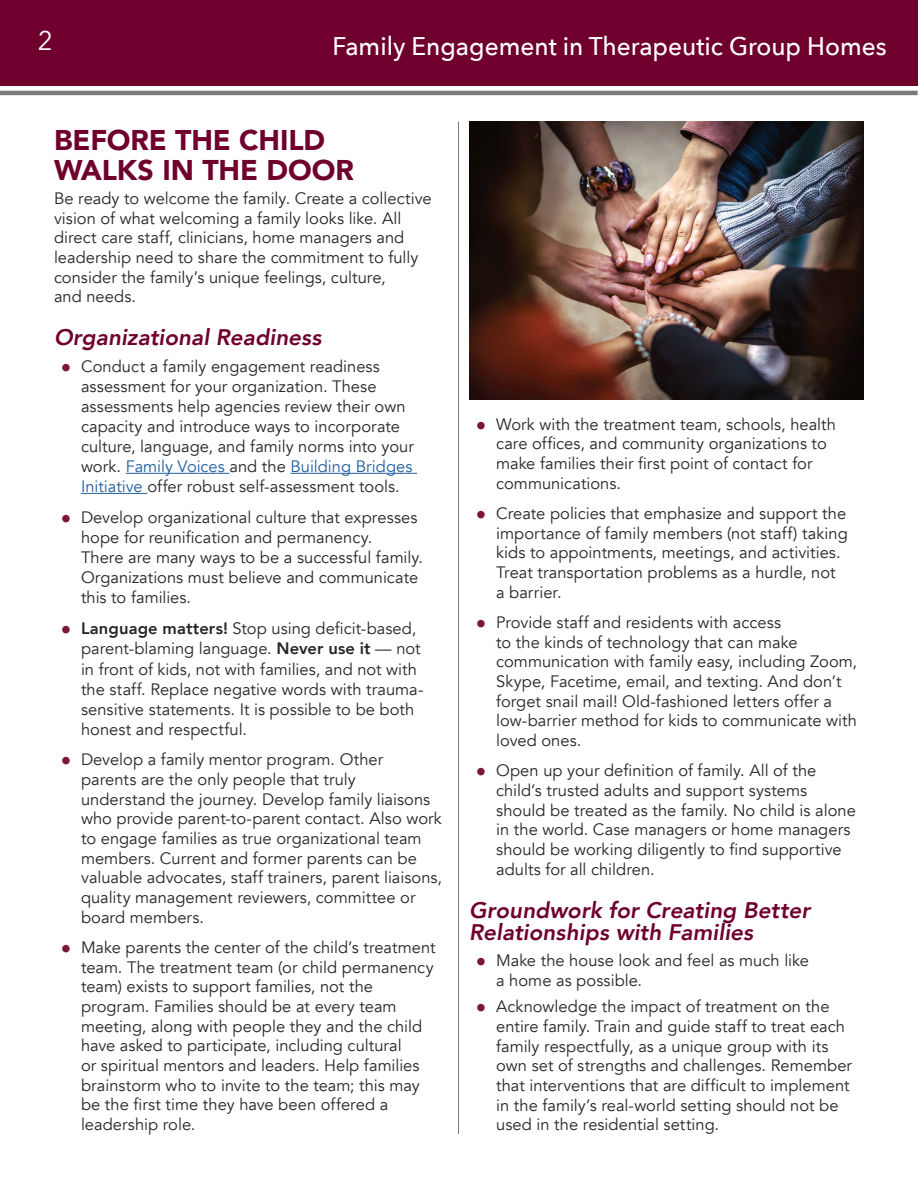
<style>
.page{position:relative;width:918px;height:1188px;background:#fff}
.page>*{position:absolute;margin:0;border:0;box-sizing:border-box;transform-origin:0 0}
.t1{font:900 28.5px/30px "Avenir";letter-spacing:-.005em;color:#6f002d}
.t2{font:27px "Avenir Next";color:#fff;scale:.96 1}
.t3{font:500 25.5px "Avenir Next";color:#fff;scale:.96 1}
.t4{font:italic 800 22.5px/22.5px "Avenir";color:#6f002d}
.t5{font:16.5px/19.6px "Avenir";color:#282526}
.s1{font-size:21px;color:#7b153a}
.s2{color:#235f9f}
.s3{font-weight:800;font-size:21px;color:#7b153a}
.s4{font-weight:800}
</style>
<div class="page">
<hr style="left:458px;top:122px;width:1px;height:1012px;background:#787b7c">
<hr style="left:0;top:91px;width:918px;height:4px;background:#787b7c">
<hr style="left:126px;top:473px;width:103px;height:1px;background:#235f9f">
<hr style="left:291px;top:473px;width:126px;height:1px;background:#235f9f">
<hr style="left:81px;top:493px;width:66px;height:1px;background:#235f9f">
<div style="left:0;top:0;width:917px;height:86px;background:#6f002d"></div>
<img style="left:469px;top:122px;width:395px;height:278px">
<p class="t2" style="left:38px;top:18px;width:17px">2</p>
<p class="t3" style="left:333px;top:24px;width:579px">Family Engagement in Therapeutic Group Homes</p>
<h2 class="t1" style="left:54px;top:124px;width:301px">BEFORE THE CHILD<br>WALKS IN THE DOOR</h2>
<p class="t5" style="left:54px;top:189px;width:379px">Be ready to welcome the family. Create a collective vision of what welcoming a family looks like. All direct care staff, clinicians, home managers and leadership need to share the commitment to fully consider the family’s unique feelings, culture,<br>and needs.</p>
<h3 class="t4" style="left:54px;top:326px;width:269px">Organizational Readiness</h3>
<p class="t5" style="left:81px;top:356px;width:334px;line-height:20.1px;text-indent:-20px"><span class="s1">•</span> Conduct a family engagement readiness assessment for your organization. These assessments help agencies review their own capacity and introduce ways to incorporate culture, language, and family norms into your work. <span class="s2">Family Voices</span> and the <span class="s2">Building Bridges Initiative</span> offer robust self-assessment tools.</p>
<p class="t5" style="left:61px;top:508px;width:358px"><span class="s1">•</span> Develop organizational culture that expresses</p>
<p class="t5" style="left:81px;top:528px;width:293px">hope for reunification and permanency.</p>
<p class="t5" style="left:81px;top:548px;width:344px;line-height:20.1px">There are many ways to be a successful family.<br>Organizations must believe and communicate this to families.</p>
<p class="t5" style="left:81px;top:619px;width:344px;line-height:20.1px;text-indent:-20px"><span class="s3">•</span> <span class="s4">Language matters!</span> Stop using deficit-based, parent-blaming language. <span class="s4">Never use it</span> — not in front of kids, not with families, and not with the staff. Replace negative words with trauma&shy;sensitive statements. It is possible to be both honest and respectful.</p>
<p class="t5" style="left:81px;top:750px;width:363px;text-indent:-20px"><span class="s1">•</span> Develop a family mentor program. Other parents are the only people that truly understand the journey. Develop family liaisons who provide parent-to-parent contact. Also work to engage families as true organizational team members. Current and former parents can be valuable advocates, staff trainers, parent liaisons, quality management reviewers, committee or board members.</p>
<p class="t5" style="left:81px;top:938px;width:356px;text-indent:-20px"><span class="s1">•</span> Make parents the center of the child’s treatment team. The treatment team (or child permanency team) exists to support families, not the program. Families should be at every team meeting, along with people they and the child have asked to participate, including cultural<br>or spiritual mentors and leaders. Help families brainstorm who to invite to the team; this may</p>
<p class="t5" style="left:81px;top:1095px;width:309px">be the first time they have been offered a</p>
<p class="t5" style="left:81px;top:1115px;width:116px">leadership role.</p>
<p class="t5" style="left:476px;top:414px;width:362px"><span class="s1">•</span> Work with the treatment team, schools, health</p>
<p class="t5" style="left:496px;top:434px;width:332px">care offices, and community organizations to make families their first point of contact for</p>
<p class="t5" style="left:496px;top:473px;width:127px">communications.</p>
<p class="t5" style="left:496px;top:504px;width:353px;text-indent:-20px"><span class="s1">•</span> Create policies that emphasize and support the importance of family members (not staff) taking kids to appointments, meetings, and activities.<br>Treat transportation problems as a hurdle, not a barrier.</p>
<p class="t5" style="left:496px;top:613px;width:363px;text-indent:-20px"><span class="s1">•</span> Provide staff and residents with access<br>to the kinds of technology that can make communication with family easy, including Zoom, Skype, Facetime, email, and texting. And don’t forget snail mail! Old-fashioned letters offer a low-barrier method for kids to communicate with loved ones.</p>
<p class="t5" style="left:496px;top:761px;width:361px;text-indent:-20px"><span class="s1">•</span> Open up your definition of family. All of the child’s trusted adults and support systems should be treated as the family. No child is alone in the world. Case managers or home managers</p>
<p class="t5" style="left:496px;top:840px;width:347px">should be working diligently to find supportive</p>
<p class="t5" style="left:496px;top:859px;width:160px">adults for all children.</p>
<h3 class="t4" style="left:469px;top:899px;width:343px">Groundwork for Creating Better<br>Relationships with Families</h3>
<p class="t5" style="left:496px;top:951px;width:314px;text-indent:-20px"><span class="s1">•</span> Make the house look and feel as much like a home as possible.</p>
<p class="t5" style="left:496px;top:997px;width:357px;text-indent:-20px"><span class="s1">•</span> Acknowledge the impact of treatment on the entire family. Train and guide staff to treat each family respectfully, as a unique group with its own set of strengths and challenges. Remember</p>
<p class="t5" style="left:496px;top:1076px;width:355px">that interventions that are difficult to implement</p>
<p class="t5" style="left:496px;top:1095px;width:344px">in the family’s real-world setting should not be used in the residential setting.</p>
</div>
